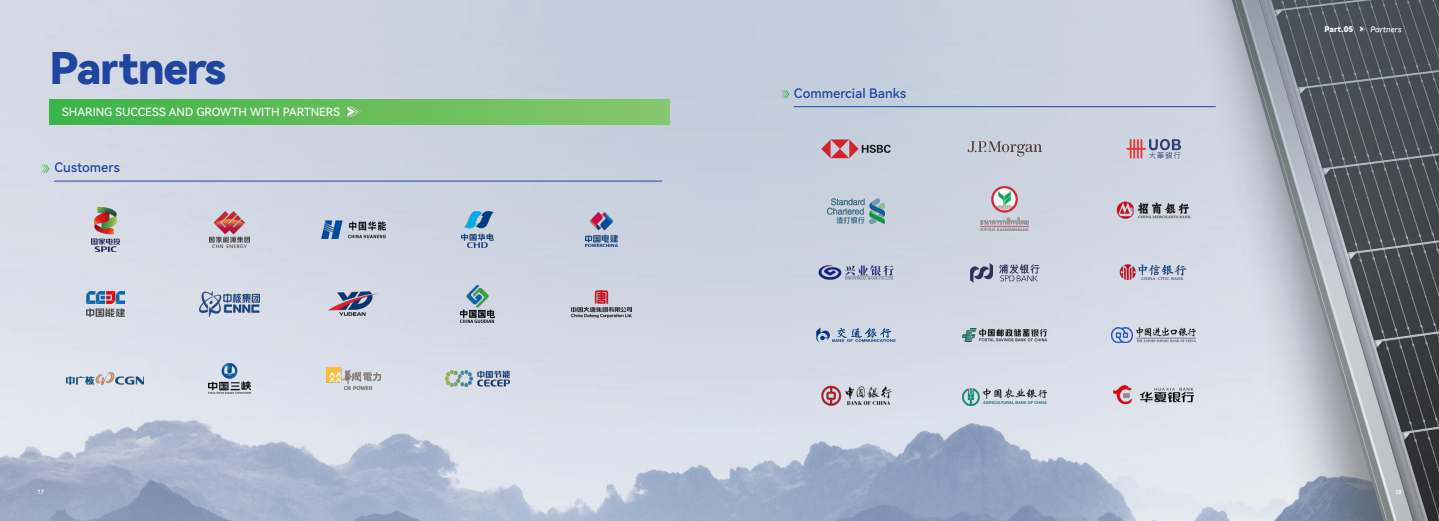
<style>
.page{position:relative;width:1439px;height:521px;background:#fff}
.page>*{position:absolute;margin:0;border:0;box-sizing:border-box;transform-origin:0 0}
.t1{font:43.75px "Harmony OS Sans Black";letter-spacing:-.035em;color:#1f459f}
.t2{font:13.12px "Harmony OS Sans Medium";color:#1f459f}
.t3{font:11.38px "Harmony OS Sans Medium";color:#f6f5f5}
.t4{font:7.88px "Harmony OS Sans Medium Italic";letter-spacing:.015em;color:#fff}
.t5{font:7.88px "Harmony OS Sans Black";color:#fff}
.t6{font:6.12px "Harmony OS Sans Medium Italic";color:#fff}
</style>
<div class="page">
<img style="left:0;top:0;width:1439px;height:521px">
<div style="left:50px;top:99px;width:620px;height:25px;background:linear-gradient(to right,#3db448,#89c76d)"></div>
<svg style="left:821px;top:139px;width:69px;height:19px"></svg>
<svg style="left:967px;top:141px;width:75px;height:15px"></svg>
<img style="left:1119px;top:251px;width:69px;height:57px">
<img style="left:819px;top:360px;width:74px;height:74px">
<img style="left:1114px;top:171px;width:79px;height:80px">
<img style="left:814px;top:231px;width:84px;height:84px">
<hr style="left:54px;top:181px;width:608px;height:1px;background:#1f459f">
<svg style="left:41px;top:164px;width:9px;height:9px"></svg>
<hr style="left:794px;top:106px;width:421px;height:1px;background:#1f459f">
<svg style="left:781px;top:90px;width:8px;height:9px"></svg>
<img style="left:92px;top:207px;width:27px;height:45px">
<img style="left:210px;top:211px;width:39px;height:36px">
<img style="left:1114px;top:386px;width:79px;height:17px">
<img style="left:1111px;top:327px;width:85px;height:15px">
<img style="left:962px;top:388px;width:85px;height:18px">
<img style="left:962px;top:328px;width:85px;height:13px">
<img style="left:585px;top:212px;width:33px;height:34px">
<img style="left:460px;top:285px;width:35px;height:37px">
<img style="left:461px;top:211px;width:33px;height:37px">
<img style="left:321px;top:221px;width:65px;height:17px">
<img style="left:87px;top:291px;width:37px;height:25px">
<img style="left:200px;top:291px;width:59px;height:25px">
<img style="left:329px;top:292px;width:49px;height:24px">
<svg style="left:816px;top:327px;width:79px;height:15px"></svg>
<svg style="left:999px;top:264px;width:40px;height:17px"></svg>
<svg style="left:970px;top:263px;width:23px;height:20px"></svg>
<hr style="left:1126px;top:148px;width:20px;height:2px;background:#e63636">
<hr style="left:1129px;top:139px;width:2px;height:20px;background:#e63636">
<hr style="left:1133px;top:139px;width:2px;height:20px;background:#e63636">
<svg style="left:1137px;top:139px;width:1px;height:20px"></svg>
<hr style="left:1140px;top:139px;width:2px;height:20px;background:#e63636">
<svg style="left:1149px;top:139px;width:32px;height:20px"></svg>
<img style="left:572px;top:290px;width:59px;height:27px">
<img style="left:326px;top:367px;width:55px;height:23px">
<img style="left:980px;top:186px;width:49px;height:45px">
<img style="left:827px;top:198px;width:57px;height:25px">
<img style="left:67px;top:372px;width:77px;height:13px">
<img style="left:445px;top:371px;width:65px;height:15px">
<img style="left:209px;top:363px;width:41px;height:30px">
<svg style="left:347px;top:105px;width:15px;height:13px"></svg>
<svg style="left:1359px;top:26px;width:8px;height:6px"></svg>
<h1 class="t1" style="left:50px;top:38px;width:178px">Partners</h1>
<p class="t3" style="left:62px;top:104px;width:279px">SHARING SUCCESS AND GROWTH WITH PARTNERS</p>
<p class="t2" style="left:55px;top:159px;width:67px">Customers</p>
<p class="t2" style="left:794px;top:84px;width:114px">Commercial Banks</p>
<p class="t5" style="left:1324px;top:24px;width:31px">Part.05</p>
<p class="t4" style="left:1370px;top:23px;width:33px">Partners</p>
<p class="t6" style="left:37px;top:487px;width:8px">17</p>
<p class="t6" style="left:1394px;top:487px;width:8px">18</p>
</div>
